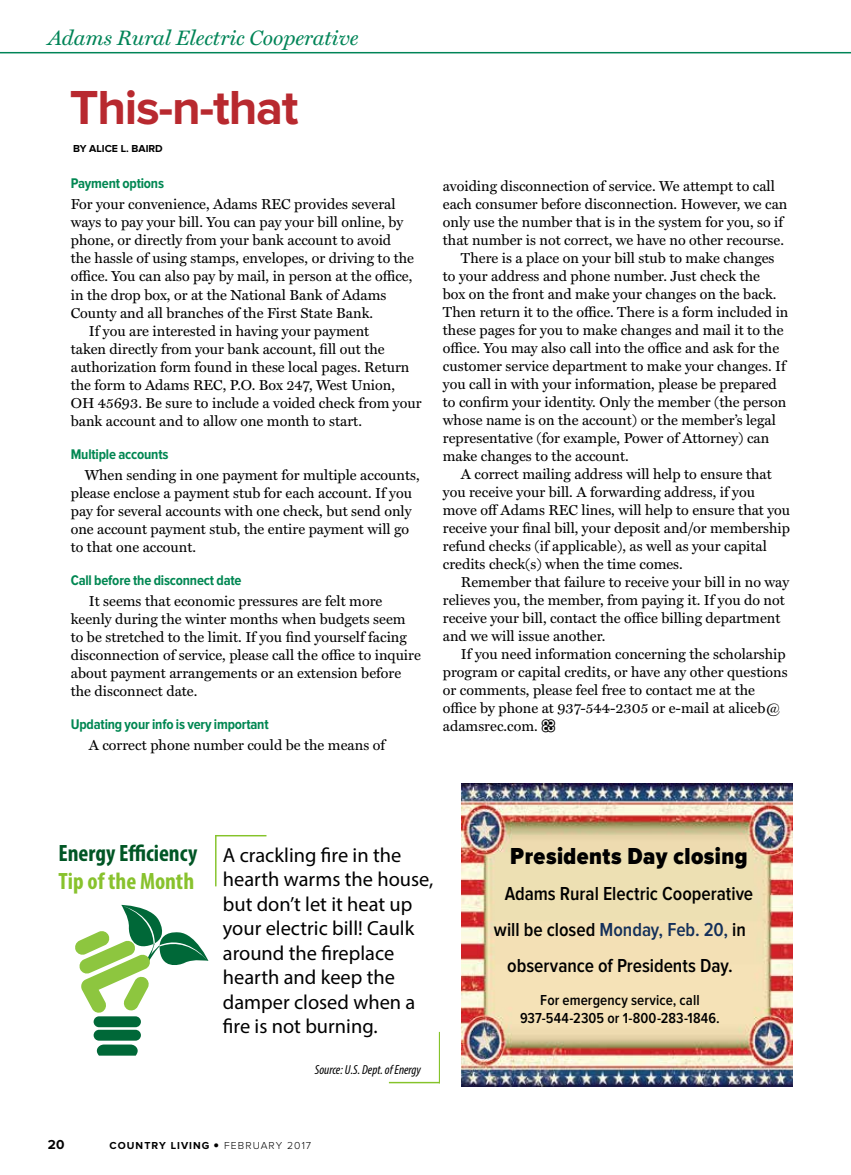
<style>
.page{position:relative;width:851px;height:1175px;background:#fff}
.page>*{position:absolute;margin:0;border:0;box-sizing:border-box;transform-origin:0 0}
.t1{font:700 49.5px "Proxima Nova";letter-spacing:-.025em;color:#b8292f}
.t2{font:900 24px "Proxima Nova Cond";letter-spacing:.02em;color:#000}
.t3{font:700 condensed 23.7px "Myriad Pro";color:#005625}
.t4{font:700 condensed 23.7px "Myriad Pro";color:#88c22d}
.t5{font:italic 21px "Miller Text";color:#008457}
.t6{font:20.4px/24.5px "Myriad Pro";color:#000}
.t7{font:600 19.5px/36px "Proxima Nova Cond";color:#000;text-align:center}
.t8{font:600 15px/18px "Proxima Nova Cond";letter-spacing:.005em;color:#000;text-align:center}
.t9{font:14.55px/18px "Miller Text";color:#000}
.t10{font:700 14.55px "Proxima Nova Cond";letter-spacing:-.015em;color:#008752}
.t11{font:700 13.5px "Proxima Nova";color:#000}
.t12{font:italic condensed 13.05px "Myriad Pro";color:#000}
.t13{font:700 10.5px "Proxima Nova";letter-spacing:.09em;color:#000}
.t14{font:700 10.5px "Proxima Nova";color:#000}
.s1{font-weight:300;font-size:19.5px}
.s2{font-weight:300}
.s3{color:#14305a}
</style>
<div class="page">
<hr style="left:0;top:52px;width:850px;height:1px;background:#008457">
<img style="left:462px;top:783px;width:330px;height:303px">
<hr style="left:215px;top:835px;width:1px;height:51px;background:#85c32a">
<hr style="left:215px;top:835px;width:51px;height:1px;background:#85c32a">
<hr style="left:439px;top:1031px;width:1px;height:52px;background:#85c32a">
<hr style="left:389px;top:1081px;width:50px;height:2px;background:#85c32a">
<svg style="left:75px;top:905px;width:133px;height:108px"></svg>
<div style="left:94px;top:1016px;width:47px;height:11px;background:#006838;border-radius:5px"></div>
<div style="left:94px;top:1029px;width:47px;height:11px;background:#006838;border-radius:5px"></div>
<svg style="left:97px;top:1044px;width:41px;height:11px"></svg>
<h3 class="t5" style="left:48px;top:26px;width:311px">Adams Rural Electric Cooperative</h3>
<h1 class="t1" style="left:70px;top:85px;width:230px">This-n-that</h1>
<p class="t14" style="left:73px;top:143px;width:91px">BY ALICE L. BAIRD</p>
<p class="t10" style="left:71px;top:175px;width:95px">Payment options</p>
<p class="t9" style="left:71px;top:196px;width:326px">For your convenience, Adams REC provides several</p>
<p class="t9" style="left:71px;top:214px;width:334px">ways to pay your bill. You can pay your bill online, by</p>
<p class="t9" style="left:71px;top:232px;width:322px">phone, or directly from your bank account to avoid</p>
<p class="t9" style="left:71px;top:250px;width:345px">the hassle of using stamps, envelopes, or driving to the</p>
<p class="t9" style="left:71px;top:268px;width:343px">office. You can also pay by mail, in person at the office,</p>
<p class="t9" style="left:71px;top:286px;width:317px">in the drop box, or at the National Bank of Adams</p>
<p class="t9" style="left:71px;top:304px;width:304px">County and all branches of the First State Bank.</p>
<p class="t9" style="left:89px;top:322px;width:282px">If you are interested in having your payment</p>
<p class="t9" style="left:71px;top:340px;width:315px">taken directly from your bank account, fill out the</p>
<p class="t9" style="left:71px;top:358px;width:340px">authorization form found in these local pages. Return</p>
<p class="t9" style="left:71px;top:376px;width:326px">the form to Adams REC, P.O. Box 247, West Union,</p>
<p class="t9" style="left:71px;top:394px;width:352px">OH 45693. Be sure to include a voided check from your</p>
<p class="t9" style="left:71px;top:412px;width:293px">bank account and to allow one month to start.</p>
<p class="t10" style="left:71px;top:445px;width:99px">Multiple accounts</p>
<p class="t9" style="left:71px;top:466px;width:350px;text-indent:14px">When sending in one payment for multiple accounts, please enclose a payment stub for each account. If you pay for several accounts with one check, but send only one account payment stub, the entire payment will go to that one account.</p>
<p class="t10" style="left:71px;top:571px;width:172px">Call before the disconnect date</p>
<p class="t9" style="left:71px;top:592px;width:351px;text-indent:18px">It seems that economic pressures are felt more keenly during the winter months when budgets seem to be stretched to the limit. If you find yourself facing disconnection of service, please call the office to inquire about payment arrangements or an extension before the disconnect date.</p>
<p class="t10" style="left:71px;top:715px;width:199px">Updating your info is very important</p>
<p class="t9" style="left:89px;top:736px;width:298px">A correct phone number could be the means of</p>
<p class="t9" style="left:443px;top:177px;width:333px">avoiding disconnection of service. We attempt to call</p>
<p class="t9" style="left:443px;top:195px;width:346px">each consumer before disconnection. However, we can</p>
<p class="t9" style="left:443px;top:213px;width:342px">only use the number that is in the system for you, so if</p>
<p class="t9" style="left:443px;top:231px;width:342px">that number is not correct, we have no other recourse.</p>
<p class="t9" style="left:461px;top:249px;width:315px">There is a place on your bill stub to make changes</p>
<p class="t9" style="left:443px;top:267px;width:318px">to your address and phone number. Just check the</p>
<p class="t9" style="left:443px;top:285px;width:335px">box on the front and make your changes on the back.</p>
<p class="t9" style="left:443px;top:303px;width:347px">Then return it to the office. There is a form included in</p>
<p class="t9" style="left:443px;top:321px;width:342px">these pages for you to make changes and mail it to the</p>
<p class="t9" style="left:443px;top:339px;width:338px">office. You may also call into the office and ask for the</p>
<p class="t9" style="left:443px;top:357px;width:344px">customer service department to make your changes. If</p>
<p class="t9" style="left:443px;top:375px;width:335px">you call in with your information, please be prepared</p>
<p class="t9" style="left:443px;top:393px;width:345px">to confirm your identity. Only the member (the person</p>
<p class="t9" style="left:443px;top:411px;width:334px">whose name is on the account) or the member’s legal</p>
<p class="t9" style="left:443px;top:429px;width:328px">representative (for example, Power of Attorney) can</p>
<p class="t9" style="left:443px;top:447px;width:187px">make changes to the account.</p>
<p class="t9" style="left:461px;top:465px;width:312px">A correct mailing address will help to ensure that</p>
<p class="t9" style="left:443px;top:483px;width:313px">you receive your bill. A forwarding address, if you</p>
<p class="t9" style="left:443px;top:501px;width:349px">move off Adams REC lines, will help to ensure that you</p>
<p class="t9" style="left:443px;top:519px;width:348px">receive your final bill, your deposit and/or membership</p>
<p class="t9" style="left:443px;top:537px;width:325px">refund checks (if applicable), as well as your capital</p>
<p class="t9" style="left:443px;top:555px;width:241px">credits check(s) when the time comes.</p>
<p class="t9" style="left:461px;top:573px;width:330px">Remember that failure to receive your bill in no way</p>
<p class="t9" style="left:443px;top:591px;width:343px">relieves you, the member, from paying it. If you do not</p>
<p class="t9" style="left:443px;top:609px;width:339px">receive your bill, contact the office billing department</p>
<p class="t9" style="left:443px;top:627px;width:164px">and we will issue another.</p>
<p class="t9" style="left:461px;top:645px;width:326px">If you need information concerning the scholarship</p>
<p class="t9" style="left:443px;top:663px;width:346px">program or capital credits, or have any other questions</p>
<p class="t9" style="left:443px;top:681px;width:313px">or comments, please feel free to contact me at the</p>
<p class="t9" style="left:443px;top:699px;width:339px">office by phone at 937-544-2305 or e-mail at aliceb@</p>
<p class="t9" style="left:443px;top:717px;width:96px">adamsrec.com.</p>
<h3 class="t3" style="left:59px;top:838px;width:140px">Energy Efficiency</h3>
<h3 class="t4" style="left:59px;top:866px;width:137px">Tip of the Month</h3>
<h3 class="t6" style="left:223px;top:842px;width:212px">A crackling fire in the hearth warms the house, but don’t let it heat up your electric bill! Caulk around the fireplace hearth and keep the damper closed when a fire is not burning.</h3>
<p class="t12" style="left:315px;top:1061px;width:108px">Source: U.S. Dept. of Energy</p>
<p class="t11" style="left:48px;top:1138px;width:18px">20</p>
<p class="t13" style="left:109px;top:1140px;width:203px">COUNTRY LIVING <span class="s1">•</span> <span class="s2">FEBRUARY 2017</span></p>
<h2 class="t2" style="left:510px;top:842px;width:239px">Presidents Day closing</h2>
<h3 class="t7" style="left:494px;top:876px;width:261px">Adams Rural Electric Cooperative will be closed <span class="s3">Monday, Feb. 20,</span> in observance of Presidents Day.</h3>
<p class="t8" style="left:520px;top:992px;width:201px">For emergency service, call<br>937-544-2305 or 1-800-283-1846.</p>
</div>
